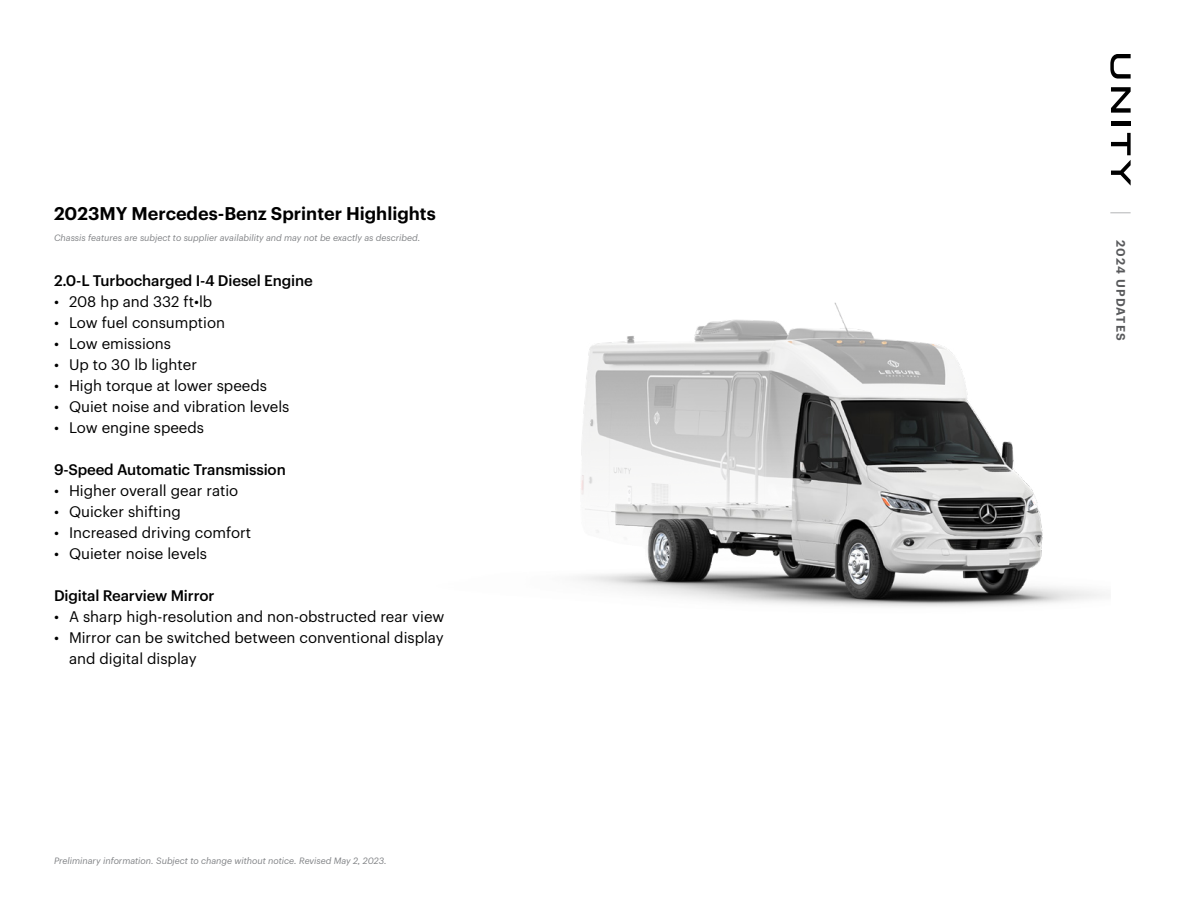
<style>
.page{position:relative;width:1188px;height:918px;background:#fff}
.page>*{position:absolute;margin:0;border:0;box-sizing:border-box;transform-origin:0 0}
.t1{font:600 18px "Graphik";color:#000}
.t2{font:15px/21px "Graphik";color:#000}
.t3{font:500 15px "Graphik";letter-spacing:-.01em;color:#000}
.t4{font:600 12px "Graphik";letter-spacing:.105em;color:#58595b}
.t5{font:italic 9px "Graphik";color:#808285}
</style>
<div class="page">
<svg style="left:1110px;top:213px;width:21px;height:1px"></svg>
<svg style="left:1110px;top:54px;width:21px;height:25px"></svg>
<div style="left:1111px;top:121px;width:20px;height:5px;background:#000"></div>
<svg style="left:1111px;top:87px;width:20px;height:26px"></svg>
<svg style="left:1111px;top:133px;width:20px;height:53px"></svg>
<img style="left:578px;top:302px;width:527px;height:305px">
<p class="t1" style="left:54px;top:200px;width:383px">2023MY Mercedes-Benz Sprinter Highlights</p>
<p class="t5" style="left:54px;top:231px;width:368px">Chassis features are subject to supplier availability and may not be exactly as described.</p>
<p class="t3" style="left:54px;top:269px;width:260px">2.0-L Turbocharged I-4 Diesel Engine</p>
<p class="t2" style="left:54px;top:290px;width:160px">• 208 hp and 332 ft•lb</p>
<p class="t2" style="left:54px;top:311px;width:173px">• Low fuel consumption</p>
<p class="t2" style="left:54px;top:332px;width:119px">• Low emissions</p>
<p class="t2" style="left:54px;top:353px;width:145px">• Up to 30 lb lighter</p>
<p class="t2" style="left:54px;top:374px;width:215px">• High torque at lower speeds</p>
<p class="t2" style="left:54px;top:395px;width:237px">• Quiet noise and vibration levels</p>
<p class="t2" style="left:54px;top:416px;width:152px">• Low engine speeds</p>
<p class="t3" style="left:54px;top:458px;width:233px">9-Speed Automatic Transmission</p>
<p class="t2" style="left:54px;top:479px;width:186px">• Higher overall gear ratio</p>
<p class="t2" style="left:54px;top:500px;width:128px">• Quicker shifting</p>
<p class="t2" style="left:54px;top:521px;width:199px">• Increased driving comfort</p>
<p class="t2" style="left:54px;top:542px;width:155px">• Quieter noise levels</p>
<p class="t3" style="left:54px;top:584px;width:162px">Digital Rearview Mirror</p>
<p class="t2" style="left:54px;top:605px;width:392px">• A sharp high-resolution and non-obstructed rear view</p>
<p class="t2" style="left:69px;top:626px;width:376px;text-indent:-15px">• Mirror can be switched between conventional display and digital display</p>
<p class="t5" style="left:54px;top:854px;width:334px">Preliminary information. Subject to change without notice. Revised May 2, 2023.</p>
<p class="t4" style="left:1130px;top:240px;width:103px;rotate:90deg">2024 UPDATES</p>
</div>
